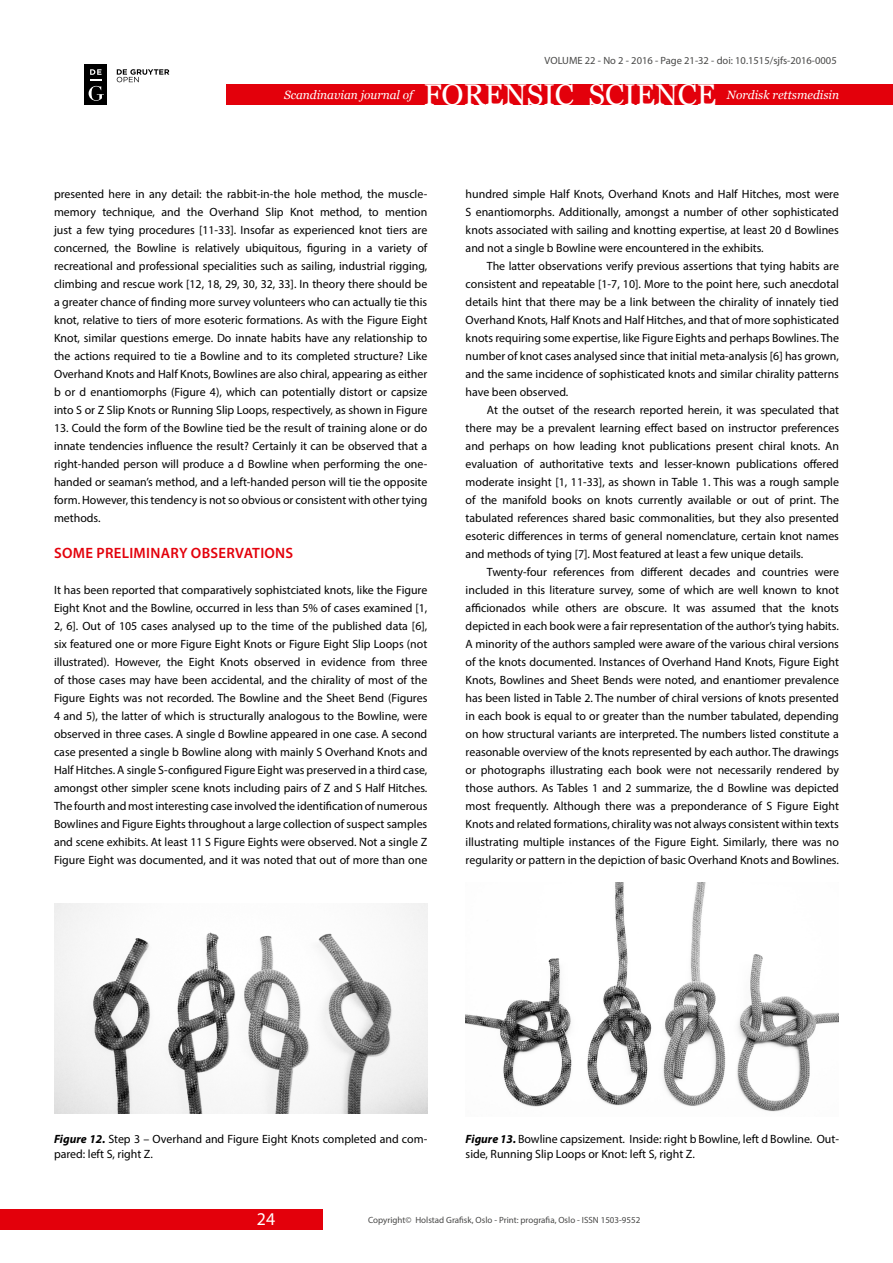
<style>
.page{position:relative;width:893px;height:1263px;background:#fff}
.page>*{position:absolute;margin:0;border:0;box-sizing:border-box;transform-origin:0 0}
.t1{font:30px "Georgia";color:#fff}
.t2{font:18px "Myriad Pro";color:#fff}
.t3{font:600 15px "Myriad Pro";letter-spacing:.02em;color:#e3000b}
.t4{font:12px/18px "Myriad Pro";color:#000;text-align:justify}
.t5{font:italic 12px "Georgia";color:#fff}
.t6{font:10.5px "Myriad Pro";color:#484847}
.t7{font:9px "Myriad Pro";color:#484847}
.s1{font-weight:700;font-style:italic}
</style>
<div class="page">
<div style="left:227px;top:84px;width:666px;height:21px;background:#e3000b"></div>
<div style="left:0;top:1209px;width:323px;height:21px;background:#e3000b"></div>
<div style="left:84px;top:64px;width:23px;height:41px;background:#000"></div>
<svg style="left:89px;top:69px;width:15px;height:32px"></svg>
<svg style="left:117px;top:69px;width:52px;height:13px"></svg>
<img style="left:54px;top:903px;width:373px;height:210px">
<img style="left:466px;top:882px;width:373px;height:230px">
<p class="t6" style="left:545px;top:54px;width:294px">VOLUME 22 - No 2 - 2016 - Page 21-32 - doi: 10.1515/sjfs-2016-0005</p>
<p class="t5" style="left:284px;top:87px;width:131px">Scandinavian journal of</p>
<h1 class="t1" style="left:424px;top:76px;width:294px">FORENSIC SCIENCE</h1>
<p class="t5" style="left:727px;top:87px;width:114px">Nordisk rettsmedisin</p>
<p class="t4" style="left:54px;top:185px;width:375px">presented here in any detail: the rabbit-in-the hole method, the muscle&shy;memory technique, and the Overhand Slip Knot method, to mention just a few tying procedures [11-33]. Insofar as experienced knot tiers are concerned, the Bowline is relatively ubiquitous, figuring in a variety of recreational and professional specialities such as sailing, industrial rigging, climbing and rescue work [12, 18, 29, 30, 32, 33]. In theory there should be a greater chance of finding more survey volunteers who can actually tie this knot, relative to tiers of more esoteric formations. As with the Figure Eight Knot, similar questions emerge. Do innate habits have any relationship to the actions required to tie a Bowline and to its completed structure? Like Overhand Knots and Half Knots, Bowlines are also chiral, appearing as either b or d enantiomorphs (Figure 4), which can potentially distort or capsize into S or Z Slip Knots or Running Slip Loops, respectively, as shown in Figure</p>
<p class="t4" style="left:54px;top:419px;width:375px">13. Could the form of the Bowline tied be the result of training alone or do innate tendencies influence the result? Certainly it can be observed that a right-handed person will produce a d Bowline when performing the one&shy;handed or seaman’s method, and a left-handed person will tie the opposite form. However, this tendency is not so obvious or consistent with other tying methods.</p>
<p class="t3" style="left:54px;top:543px;width:241px">SOME PRELIMINARY OBSERVATIONS</p>
<p class="t4" style="left:54px;top:581px;width:375px">It has been reported that comparatively sophistciated knots, like the Figure Eight Knot and the Bowline, occurred in less than 5% of cases examined [1, 2, 6]. Out of 105 cases analysed up to the time of the published data [6], six featured one or more Figure Eight Knots or Figure Eight Slip Loops (not illustrated). However, the Eight Knots observed in evidence from three of those cases may have been accidental, and the chirality of most of the Figure Eights was not recorded. The Bowline and the Sheet Bend (Figures 4 and 5), the latter of which is structurally analogous to the Bowline, were observed in three cases. A single d Bowline appeared in one case. A second case presented a single b Bowline along with mainly S Overhand Knots and Half Hitches. A single S-configured Figure Eight was preserved in a third case, amongst other simpler scene knots including pairs of Z and S Half Hitches.<br>The fourth and most interesting case involved the identification of numerous Bowlines and Figure Eights throughout a large collection of suspect samples and scene exhibits. At least 11 S Figure Eights were observed. Not a single Z Figure Eight was documented, and it was noted that out of more than one</p>
<p class="t4" style="left:466px;top:185px;width:375px">hundred simple Half Knots, Overhand Knots and Half Hitches, most were S enantiomorphs. Additionally, amongst a number of other sophisticated knots associated with sailing and knotting expertise, at least 20 d Bowlines and not a single b Bowline were encountered in the exhibits.</p>
<p class="t4" style="left:466px;top:257px;width:375px;text-indent:21px">The latter observations verify previous assertions that tying habits are consistent and repeatable [1-7, 10]. More to the point here, such anecdotal details hint that there may be a link between the chirality of innately tied Overhand Knots, Half Knots and Half Hitches, and that of more sophisticated knots requiring some expertise, like Figure Eights and perhaps Bowlines. The number of knot cases analysed since that initial meta-analysis [6] has grown, and the same incidence of sophisticated knots and similar chirality patterns have been observed.</p>
<p class="t4" style="left:466px;top:401px;width:375px;text-indent:21px">At the outset of the research reported herein, it was speculated that there may be a prevalent learning effect based on instructor preferences and perhaps on how leading knot publications present chiral knots. An evaluation of authoritative texts and lesser-known publications offered moderate insight [1, 11-33], as shown in Table 1. This was a rough sample of the manifold books on knots currently available or out of print. The tabulated references shared basic commonalities, but they also presented esoteric differences in terms of general nomenclature, certain knot names and methods of tying [7]. Most featured at least a few unique details.</p>
<p class="t4" style="left:466px;top:563px;width:375px;text-indent:21px">Twenty-four references from different decades and countries were included in this literature survey, some of which are well known to knot afficionados while others are obscure. It was assumed that the knots depicted in each book were a fair representation of the author’s tying habits.<br>A minority of the authors sampled were aware of the various chiral versions of the knots documented. Instances of Overhand Hand Knots, Figure Eight Knots, Bowlines and Sheet Bends were noted, and enantiomer prevalence has been listed in Table 2. The number of chiral versions of knots presented in each book is equal to or greater than the number tabulated, depending on how structural variants are interpreted. The numbers listed constitute a reasonable overview of the knots represented by each author. The drawings or photographs illustrating each book were not necessarily rendered by those authors. As Tables 1 and 2 summarize, the d Bowline was depicted most frequently. Although there was a preponderance of S Figure Eight Knots and related formations, chirality was not always consistent within texts illustrating multiple instances of the Figure Eight. Similarly, there was no regularity or pattern in the depiction of basic Overhand Knots and Bowlines.</p>
<p class="t4" style="left:54px;top:1132px;width:375px;line-height:14.4px"><span class="s1">Figure 12.</span> Step 3 – Overhand and Figure Eight Knots completed and com&shy;pared: left S, right Z.</p>
<p class="t4" style="left:466px;top:1132px;width:375px;line-height:14.4px"><span class="s1">Figure 13.</span> Bowline capsizement. Inside: right b Bowline, left d Bowline. Out&shy;side, Running Slip Loops or Knot: left S, right Z.</p>
<h2 class="t2" style="left:257px;top:1208px;width:20px">24</h2>
<p class="t7" style="left:368px;top:1214px;width:274px">Copyright© Holstad Grafisk, Oslo - Print: prografia, Oslo - ISSN 1503-9552</p>
</div>
